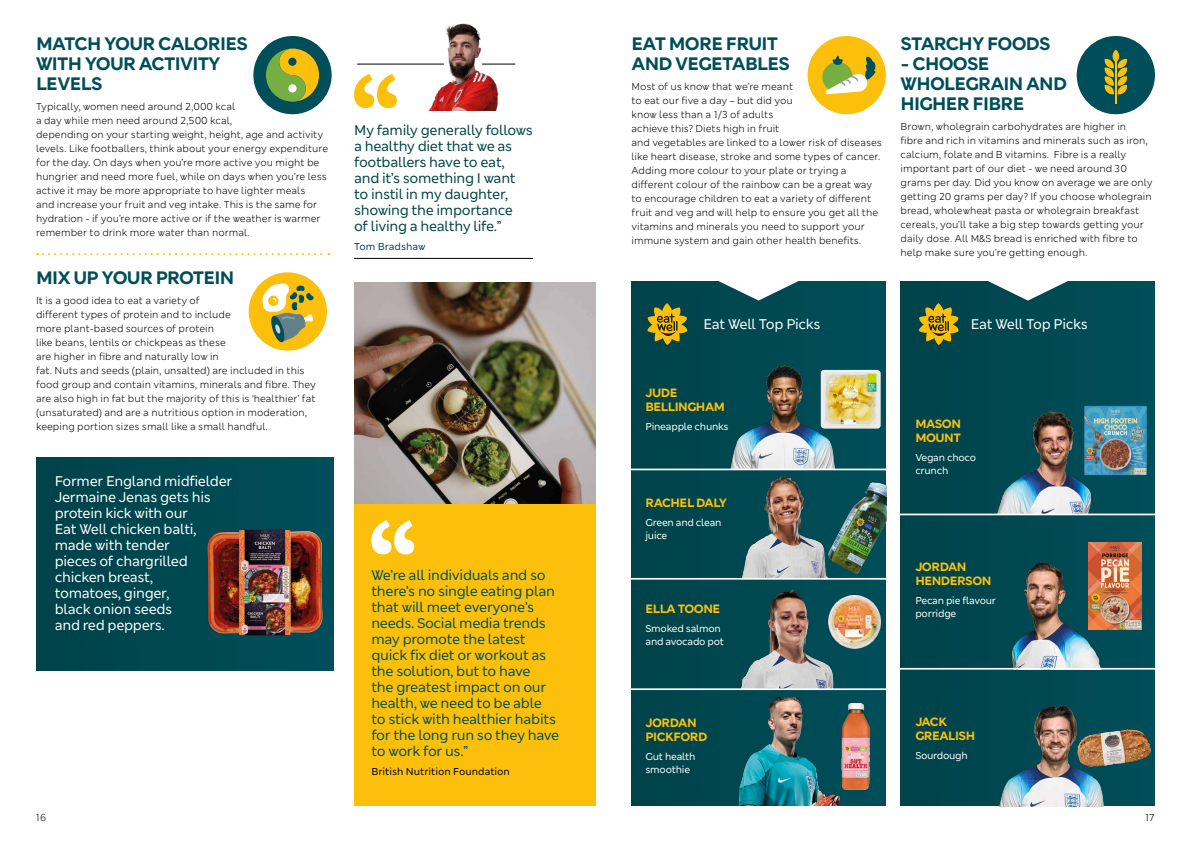
<style>
.page{position:relative;width:1191px;height:842px;background:#fff}
.page>*{position:absolute;margin:0;border:0;box-sizing:border-box;transform-origin:0 0}
.t1{font:700 18px/20px "New MS London";letter-spacing:-.04em;color:#004e5a}
.t2{font:14px/16px "New MS London";letter-spacing:-.025em;color:#004e5a}
.t3{font:14px/16px "New MS London";letter-spacing:-.025em;color:#fff}
.t4{font:14px/16px "New MS London";letter-spacing:-.025em;color:#004349}
.t5{font:700 12px/14px "New MS London";letter-spacing:-.04em;color:#fcc00c}
.t6{font:300 10px/14px "New MS London";color:#000}
.t7{font:10px/13px "New MS London";letter-spacing:-.025em;color:#fff}
.t8{font:10px "New MS London";color:#000}
.t9{font:10px "New MS London";color:#004349}
</style>
<div class="page">
<div style="left:354px;top:308px;width:241px;height:498px;background:#fcc00c"></div>
<img style="left:354px;top:283px;width:241px;height:221px">
<div style="left:631px;top:282px;width:254px;height:524px;background:#00464e"></div>
<div style="left:901px;top:282px;width:254px;height:524px;background:#00474f"></div>
<div style="left:36px;top:458px;width:297px;height:212px;background:#004750"></div>
<img style="left:207px;top:529px;width:116px;height:107px">
<svg style="left:710px;top:281px;width:96px;height:20px"></svg>
<svg style="left:980px;top:281px;width:96px;height:20px"></svg>
<img style="left:406px;top:23px;width:110px;height:87px">
<hr style="left:354px;top:258px;width:179px;height:1px;background:#000">
<svg style="left:354px;top:74px;width:43px;height:34px"></svg>
<hr style="left:357px;top:64px;width:87px;height:1px;background:#000">
<hr style="left:482px;top:64px;width:33px;height:1px;background:#000">
<img style="left:730px;top:365px;width:105px;height:103px">
<img style="left:740px;top:470px;width:101px;height:107px">
<img style="left:741px;top:589px;width:93px;height:99px">
<img style="left:739px;top:698px;width:100px;height:107px">
<img style="left:991px;top:411px;width:99px;height:103px">
<img style="left:995px;top:562px;width:107px;height:106px">
<img style="left:820px;top:368px;width:61px;height:61px">
<img style="left:828px;top:483px;width:58px;height:90px">
<img style="left:828px;top:595px;width:53px;height:53px">
<img style="left:841px;top:703px;width:29px;height:86px">
<svg style="left:253px;top:36px;width:79px;height:78px"></svg>
<svg style="left:256px;top:39px;width:72px;height:72px;background:#6a8e59"></svg>
<div style="left:288px;top:84px;width:9px;height:8px;background:#fff;border-radius:50%"></div>
<svg style="left:1076px;top:36px;width:79px;height:78px"></svg>
<svg style="left:1079px;top:39px;width:72px;height:72px;background:#3b7065"></svg>
<hr style="left:1115px;top:56px;width:1px;height:48px;background:#fcc00c">
<svg style="left:249px;top:272px;width:78px;height:79px"></svg>
<svg style="left:252px;top:275px;width:72px;height:72px"></svg>
<svg style="left:37px;top:253px;width:292px;height:2px"></svg>
<svg style="left:807px;top:36px;width:79px;height:78px"></svg>
<svg style="left:810px;top:39px;width:72px;height:72px"></svg>
<img style="left:1088px;top:542px;width:53px;height:87px">
<img style="left:1107px;top:729px;width:43px;height:37px">
<svg style="left:918px;top:303px;width:40px;height:42px"></svg>
<svg style="left:647px;top:303px;width:40px;height:42px"></svg>
<img style="left:1080px;top:405px;width:67px;height:70px">
<img style="left:999px;top:705px;width:108px;height:101px">
<svg style="left:371px;top:520px;width:43px;height:34px"></svg>
<hr style="left:625px;top:578px;width:265px;height:2px;background:#fff">
<hr style="left:625px;top:469px;width:265px;height:1px;background:#fff">
<hr style="left:625px;top:688px;width:265px;height:2px;background:#fff">
<hr style="left:895px;top:668px;width:265px;height:2px;background:#fff">
<hr style="left:895px;top:514px;width:265px;height:1px;background:#fff">
<h1 class="t1" style="left:36px;top:34px;width:213px">MATCH YOUR CALORIES<br>WITH YOUR ACTIVITY<br>LEVELS</h1>
<p class="t6" style="left:36px;top:99px;width:294px">Typically, women need around 2,000 kcal<br>a day while men need around 2,500 kcal,<br>depending on your starting weight, height, age and activity levels. Like footballers, think about your energy expenditure for the day. On days when you’re more active you might be hungrier and need more fuel, while on days when you’re less active it may be more appropriate to have lighter meals<br>and increase your fruit and veg intake. This is the same for hydration - if you’re more active or if the weather is warmer remember to drink more water than normal.</p>
<h1 class="t1" style="left:36px;top:268px;width:200px">MIX UP YOUR PROTEIN</h1>
<p class="t6" style="left:36px;top:293px;width:281px">It is a good idea to eat a variety of<br>different types of protein and to include<br>more plant-based sources of protein<br>like beans, lentils or chickpeas as these<br>are higher in fibre and naturally low in<br>fat. Nuts and seeds (plain, unsalted) are included in this food group and contain vitamins, minerals and fibre. They are also high in fat but the majority of this is ‘healthier’ fat (unsaturated) and are a nutritious option in moderation, keeping portion sizes small like a small handful.</p>
<h2 class="t3" style="left:55px;top:473px;width:179px">Former England midfielder<br>Jermaine Jenas gets his protein kick with our<br>Eat Well chicken balti, made with tender<br>pieces of chargrilled chicken breast,<br>tomatoes, ginger,<br>black onion seeds<br>and red peppers.</h2>
<h2 class="t4" style="left:354px;top:122px;width:180px">My family generally follows a healthy diet that we as footballers have to eat, and it’s something I want to instil in my daughter, showing the importance<br>of living a healthy life.”</h2>
<p class="t9" style="left:354px;top:240px;width:73px">Tom Bradshaw</p>
<p class="t2" style="left:371px;top:567px;width:189px">We’re all individuals and so there’s no single eating plan that will meet everyone’s needs. Social media trends may promote the latest quick fix diet or workout as the solution, but to have<br>the greatest impact on our health, we need to be able to stick with healthier habits for the long run so they have to work for us.”</p>
<p class="t8" style="left:371px;top:765px;width:140px">British Nutrition Foundation</p>
<h1 class="t1" style="left:631px;top:34px;width:160px">EAT MORE FRUIT<br>AND VEGETABLES</h1>
<p class="t6" style="left:631px;top:79px;width:252px">Most of us know that we’re meant<br>to eat our five a day – but did you<br>know less than a 1/3 of adults<br>achieve this? Diets high in fruit<br>and vegetables are linked to a lower risk of diseases like heart disease, stroke and some types of cancer.<br>Adding more colour to your plate or trying a different colour of the rainbow can be a great way to encourage children to eat a variety of different fruit and veg and will help to ensure you get all the vitamins and minerals you need to support your immune system and gain other health benefits.</p>
<h1 class="t1" style="left:900px;top:34px;width:152px">STARCHY FOODS</h1>
<h1 class="t1" style="left:900px;top:54px;width:168px">- CHOOSE<br>WHOLEGRAIN AND<br>HIGHER FIBRE</h1>
<p class="t6" style="left:900px;top:119px;width:253px">Brown, wholegrain carbohydrates are higher in<br>fibre and rich in vitamins and minerals such as iron, calcium, folate and B vitamins. Fibre is a really important part of our diet - we need around 30 grams per day. Did you know on average we are only getting 20 grams per day? If you choose wholegrain bread, wholewheat pasta or wholegrain breakfast cereals, you’ll take a big step towards getting your daily dose. All M&amp;S bread is enriched with fibre to help make sure you’re getting enough.</p>
<h2 class="t3" style="left:703px;top:316px;width:119px">Eat Well Top Picks</h2>
<h2 class="t3" style="left:970px;top:316px;width:119px">Eat Well Top Picks</h2>
<p class="t5" style="left:645px;top:386px;width:81px">JUDE<br>BELLINGHAM</p>
<p class="t7" style="left:645px;top:420px;width:85px">Pineapple chunks</p>
<p class="t5" style="left:645px;top:495px;width:83px">RACHEL DALY</p>
<p class="t7" style="left:645px;top:515px;width:78px">Green and clean juice</p>
<p class="t5" style="left:645px;top:602px;width:76px">ELLA TOONE</p>
<p class="t7" style="left:645px;top:622px;width:80px">Smoked salmon and avocado pot</p>
<p class="t5" style="left:645px;top:716px;width:63px">JORDAN<br>PICKFORD</p>
<p class="t7" style="left:645px;top:750px;width:52px">Gut health smoothie</p>
<p class="t5" style="left:915px;top:417px;width:47px">MASON<br>MOUNT</p>
<p class="t7" style="left:915px;top:451px;width:62px">Vegan choco crunch</p>
<p class="t5" style="left:915px;top:559px;width:78px">JORDAN<br>HENDERSON</p>
<p class="t7" style="left:915px;top:594px;width:82px">Pecan pie flavour porridge</p>
<p class="t5" style="left:915px;top:714px;width:61px">JACK<br>GREALISH</p>
<p class="t7" style="left:915px;top:748px;width:54px">Sourdough</p>
<p class="t6" style="left:36px;top:810px;width:12px">16</p>
<p class="t6" style="left:1145px;top:810px;width:11px">17</p>
</div>
